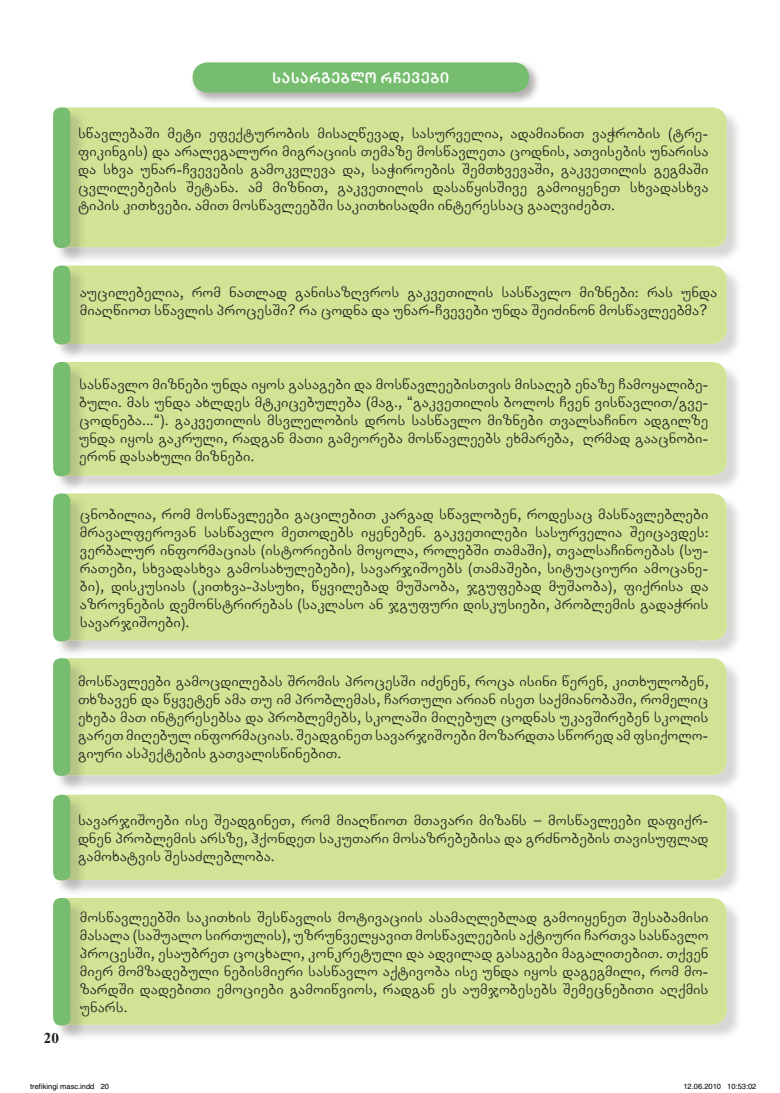
<style>
.page{position:relative;width:780px;height:1093px;background:#fff}
.page>*{position:absolute;margin:0;border:0;box-sizing:border-box;transform-origin:0 0}
.t1{font:15px/18px "Kolhety Normal New";color:#231f20;text-align:justify}
.t2{font:700 15px "Kolhety New";color:#fff}
.t3{font:700 15px "Times New Roman";color:#231f20}
.t4{font:7.5px "Helvetica";color:#000}
</style>
<div class="page">
<img style="left:699px;top:109px;width:39px;height:150px">
<div style="left:53px;top:107px;width:673px;height:140px;background:#d1e394;border-radius:15px"></div>
<img style="left:55px;top:109px;width:30px;height:138px">
<div style="left:53px;top:107px;width:17px;height:141px;background:#76bd6f;border-radius:8px"></div>
<img style="left:86px;top:267px;width:653px;height:89px">
<div style="left:53px;top:265px;width:673px;height:79px;background:#d1e394;border-radius:15px"></div>
<img style="left:58px;top:344px;width:28px;height:13px">
<img style="left:55px;top:267px;width:27px;height:77px">
<div style="left:53px;top:265px;width:17px;height:79px;background:#76bd6f;border-radius:8px"></div>
<img style="left:56px;top:363px;width:683px;height:126px">
<div style="left:53px;top:362px;width:673px;height:113px;background:#d1e394;border-radius:15px"></div>
<img style="left:55px;top:363px;width:27px;height:112px">
<div style="left:53px;top:362px;width:17px;height:114px;background:#76bd6f;border-radius:8px"></div>
<img style="left:699px;top:495px;width:39px;height:157px">
<div style="left:53px;top:493px;width:673px;height:147px;background:#d1e394;border-radius:15px"></div>
<img style="left:56px;top:640px;width:30px;height:14px">
<img style="left:55px;top:495px;width:27px;height:145px">
<div style="left:53px;top:493px;width:17px;height:148px;background:#76bd6f;border-radius:8px"></div>
<img style="left:57px;top:659px;width:682px;height:130px">
<div style="left:53px;top:658px;width:673px;height:117px;background:#d1e394;border-radius:15px"></div>
<img style="left:55px;top:659px;width:27px;height:116px">
<div style="left:53px;top:658px;width:17px;height:118px;background:#76bd6f;border-radius:8px"></div>
<img style="left:86px;top:796px;width:653px;height:95px">
<div style="left:53px;top:794px;width:673px;height:86px;background:#d1e394;border-radius:15px"></div>
<img style="left:58px;top:880px;width:28px;height:13px">
<img style="left:55px;top:796px;width:27px;height:84px">
<div style="left:53px;top:794px;width:17px;height:86px;background:#76bd6f;border-radius:7px"></div>
<img style="left:56px;top:899px;width:683px;height:138px">
<div style="left:53px;top:898px;width:673px;height:126px;background:#d1e394;border-radius:15px"></div>
<svg style="left:55px;top:1033px;width:31px;height:8px"></svg>
<img style="left:55px;top:899px;width:27px;height:125px">
<div style="left:53px;top:898px;width:17px;height:127px;background:#76bd6f;border-radius:8px"></div>
<img style="left:193px;top:62px;width:345px;height:40px">
<div style="left:192px;top:62px;width:337px;height:30px;background:#76bd6f;border-radius:15px"></div>
<p class="t2" style="left:272px;top:70px;width:179px">SASARGEBLO RCEVEBI</p>
<p class="t1" style="left:78px;top:125px;width:632px">SWAVLEBASI METI EFEQTUROBIS MISARWEVAD, SASURVELIA, ADAMIANIT VAWROBIS (TRE-FIKINGIS) DA ARALEGALURI MIGRACIIS TEMAZE MOSWAVLETA CODNIS, ATVISEBIS UNARISA DA SXVA UNAR-CVEVEBIS GAMOKVLEVA DA, SAWIROEBIS SEMTXVEVASI, GAKVETILIS GEGMASI CVLILEBEBIS SETANA. AM MIZNIT, GAKVETILIS DASAWYISSIVE GAMOIYENET SXVADASXVA TIPIS KITXVEBI. AMIT MOSWAVLEEBSI SAKITXISADMI INTERESSAC GAARVIZEBT.</p>
<p class="t1" style="left:80px;top:284px;width:639px">AUCILEBELIA, ROM NATLAD GANISAZRVROS GAKVETILIS SASWAVLO MIZNEBI: RAS UNDA<br>MIARWIOT SWAVLIS PROCESSI? RA CODNA DA UNAR-CVEVEBI UNDA SEIZINON MOSWAVLEEBMA?</p>
<p class="t1" style="left:79px;top:375px;width:630px">SASWAVLO MIZNEBI UNDA IYOS GASAGEBI DA MOSWAVLEEBISTVIS MISAREB ENAZE CAMOYALIBE-BULI. MAS UNDA AXLDES MTKICEBULEBA (MAG., ~GAKVETILIS BOLOS CVEN VISWAVLIT/GVE-CODNEBA...~). GAKVETILIS MSVLELOBIS DROS SASWAVLO MIZNEBI TVALSACINO ADGILZE UNDA IYOS GAKRULI, RADGAN MATI GAMEOREBA MOSWAVLEEBS EXMAREBA, RRMAD GAACNOBI-ERON DASAXULI MIZNEBI.</p>
<p class="t1" style="left:80px;top:506px;width:630px">CNOBILIA, ROM MOSWAVLEEBI GACILEBIT KARGAD SWAVLOBEN, RODESAC MASWAVLEBLEBI MRAVALFEROVAN SASWAVLO METODEBS IYENEBEN. GAKVETILEBI SASURVELIA SEICAVDES:<br>VERBALUR INFORMACIAS (ISTORIEBIS MOYOLA, ROLEBSI TAMASI), TVALSACINOEBAS (SU-RATEBI, SXVADASXVA GAMOSAXULEBEBI), SAVARJISOEBS (TAMASEBI, SITUACIURI AMOCANE-BI), DISKUSIAS (KITXVA-PASUXI, WYVILEBAD MUSAOBA, JGUFEBAD MUSAOBA), FIQRISA DA AZROVNEBIS DEMONSTRIREBAS (SAKLASO AN JGUFURI DISKUSIEBI, PROBLEMIS GADAWRIS SAVARJISOEBI).</p>
<p class="t1" style="left:78px;top:673px;width:632px">MOSWAVLEEBI GAMOCDILEBAS SROMIS PROCESSI IZENEN, ROCA ISINI WEREN, KITXULOBEN, TXZAVEN DA WYVETEN AMA TU IM PROBLEMAS, CARTULI ARIAN ISET SAQMIANOBASI, ROMELIC EXEBA MAT INTERESEBSA DA PROBLEMEBS, SKOLASI MIREBUL CODNAS UKAVSIREBEN SKOLIS GARET MIREBUL INFORMACIAS. SEADGINET SAVARJISOEBI MOZARDTA SWORED AM FSIQOLO-GIURI ASPEQTEBIS GATVALISWINEBIT.</p>
<p class="t1" style="left:78px;top:812px;width:632px">SAVARJISOEBI ISE SEADGINET, ROM MIARWIOT MTAVARI MIZANS – MOSWAVLEEBI DAFIQR-DNEN PROBLEMIS ARSZE, HQONDET SAKUTARI MOSAZREBEBISA DA GRZNOBEBIS TAVISUFLAD GAMOXATVIS SESAZLEBLOBA.</p>
<p class="t3" style="left:44px;top:1027px;width:16px">20</p>
<p class="t1" style="left:80px;top:909px;width:630px">MOSWAVLEEBSI SAKITXIS SESWAVLIS MOTIVACIIS ASAMARLEBLAD GAMOIYENET SESABAMISI MASALA (SASUALO SIRTULIS), UZRUNVELYAVIT MOSWAVLEEBIS AQTIURI CARTVA SASWAVLO PROCESSI, ESAUBRET COCXALI, KONKRETULI DA ADVILAD GASAGEBI MAGALITEBIT. TQVEN MIER MOMZADEBULI NEBISMIERI SASWAVLO AQTIVOBA ISE UNDA IYOS DAGEGMILI, ROM MO-ZARDSI DADEBITI EMOCIEBI GAMOIWVIOS, RADGAN ES AUMJOBESEBS SEMECNEBITI ARQMIS UNARS.</p>
<p class="t4" style="left:30px;top:1082px;width:80px">trefikingi masc.indd 20</p>
<p class="t4" style="left:683px;top:1082px;width:74px">12.06.2010 10:53:02</p>
</div>
